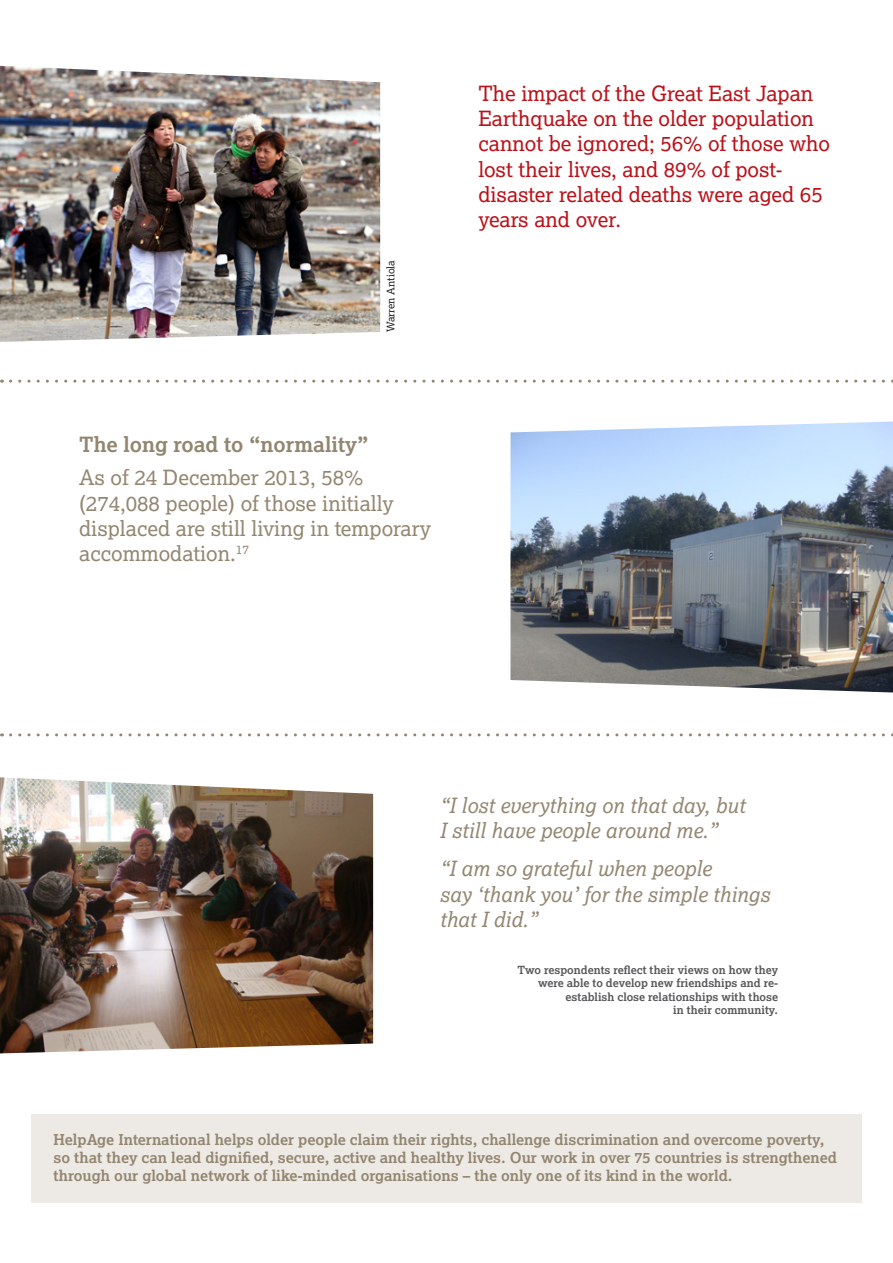
<style>
.page{position:relative;width:893px;height:1263px;background:#fff}
.page>*{position:absolute;margin:0;border:0;box-sizing:border-box;transform-origin:0 0}
.t1{font:21px/25.2px "Lexia";color:#bb1018}
.t2{font:italic 21px/25.2px "Lexia";color:#938671}
.t3{font:21px/25.2px "Lexia";color:#938671}
.t4{font:700 21px "Lexia";color:#938671}
.t5{font:700 15px/18px "Lexia";color:#938671}
.t6{font:700 11.25px/13.5px "Lexia";color:#57585a;text-align:right}
.t7{font:10.5px "Lexia";color:#231f20}
</style>
<div class="page">
<img style="left:510px;top:421px;width:383px;height:271px">
<img style="left:0;top:777px;width:373px;height:276px">
<div style="left:31px;top:1114px;width:831px;height:89px;background:#edeae5"></div>
<svg style="left:11px;top:733px;width:882px;height:3px"></svg>
<svg style="left:11px;top:380px;width:882px;height:3px"></svg>
<img style="left:0;top:66px;width:380px;height:276px">
<p class="t7" style="left:384px;top:332px;width:74px;rotate:-90deg">Warren Antiola</p>
<h1 class="t4" style="left:79px;top:431px;width:291px">The long road to “normality”</h1>
<h1 class="t3" style="left:79px;top:465px;width:353px">As of 24 December 2013, 58% (274,088 people) of those initially displaced are still living in temporary accommodation.<sup>17</sup></h1>
<h1 class="t1" style="left:478px;top:80px;width:353px">The impact of the Great East Japan<br>Earthquake on the older population cannot be ignored; 56% of those who lost their lives, and 89% of post&shy;disaster related deaths were aged 65 years and over.</h1>
<h1 class="t2" style="left:439px;top:792px;width:307px">“I lost everything on that day, but<br>I still have people around me.”</h1>
<h1 class="t2" style="left:439px;top:856px;width:332px">“I am so grateful when people<br>say ‘thank you’ for the simple things that I did.”</h1>
<p class="t6" style="left:517px;top:963px;width:262px">Two respondents reflect their views on how they were able to develop new friendships and re&shy;establish close relationships with those<br>in their community.</p>
<p class="t5" style="left:54px;top:1130px;width:785px">HelpAge International helps older people claim their rights, challenge discrimination and overcome poverty, so that they can lead dignified, secure, active and healthy lives. Our work in over 75 countries is strengthened through our global network of like-minded organisations – the only one of its kind in the world.</p>
</div>
